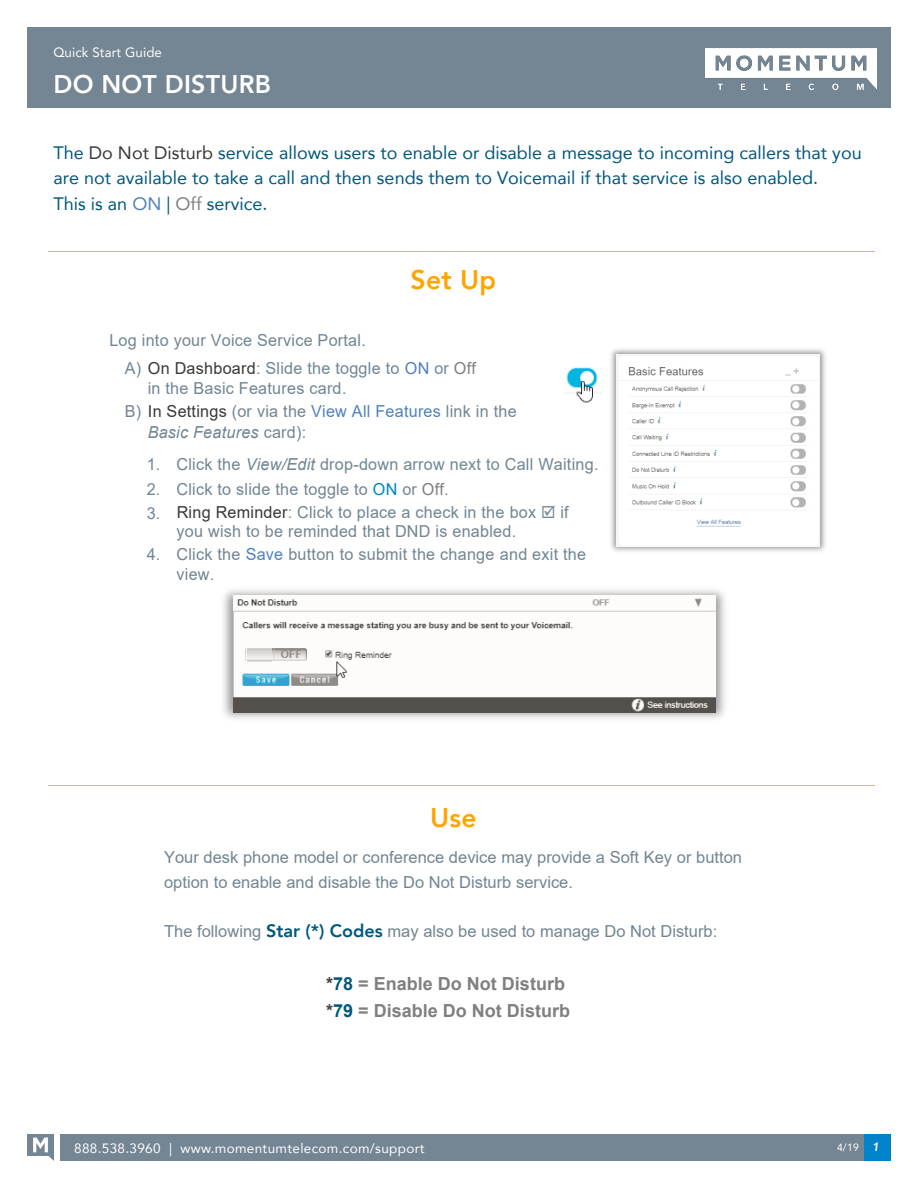
<style>
.page{position:relative;width:918px;height:1188px;background:#fff}
.page>*{position:absolute;margin:0;border:0;box-sizing:border-box;transform-origin:0 0}
.t1{font:800 27px "Avenir";letter-spacing:.01em;color:#ffa400}
.t2{font:800 25.5px "Avenir";letter-spacing:.01em;color:#fff}
.t3{font:18px/25.2px "Avenir";color:#00577d}
.t4{font:700 18px/26.8px "Arial";color:#808080}
.t5{font:16.5px/24.6px "Arial";letter-spacing:.015em;color:#718592}
.t6{font:italic 16.5px "Arial";letter-spacing:.015em;color:#718592}
.t7{font:13.5px "Avenir";letter-spacing:.025em;color:#fff}
.t8{font:10.5px "Avenir";color:#fff}
.s1{color:#383838}
.s2{color:#4f81bd}
.s3{color:#808080}
.s4{font-style:normal}
.s5{font-style:italic}
.s6{color:#0083c8}
.s7{color:#4f81bc}
.s8{font-family:"Avenir";font-weight:800;font-size:18px;color:#00577d}
.s9{color:#00577d}
.s10{font-weight:800;font-style:italic;font-size:12px}
</style>
<div class="page">
<div style="left:27px;top:27px;width:864px;height:81px;background:#748593"></div>
<img style="left:706px;top:48px;width:171px;height:42px">
<div style="left:61px;top:1134px;width:830px;height:27px;background:#748593"></div>
<svg style="left:27px;top:1134px;width:27px;height:27px"></svg>
<div style="left:864px;top:1134px;width:26px;height:27px;background:#0083ca"></div>
<hr style="left:48px;top:785px;width:827px;height:1px;background:#c4d600">
<hr style="left:48px;top:251px;width:827px;height:1px;background:#c4d600">
<img style="left:223px;top:589px;width:502px;height:130px">
<img style="left:234px;top:596px;width:481px;height:117px">
<img style="left:610px;top:349px;width:216px;height:203px">
<img style="left:616px;top:354px;width:204px;height:192px">
<img style="left:566px;top:367px;width:32px;height:36px">
<p class="t7" style="left:54px;top:41px;width:110px">Quick Start Guide</p>
<h2 class="t2" style="left:54px;top:64px;width:219px">DO NOT DISTURB</h2>
<p class="t3" style="left:54px;top:140px;width:810px">The <span class="s1">Do Not Disturb</span> service allows users to enable or disable a message to incoming callers that you are not available to take a call and then sends them to Voicemail if that service is also enabled.<br>This is an <span class="s2">ON</span> | <span class="s3">Off</span> service.</p>
<h1 class="t1" style="left:411px;top:259px;width:87px">Set Up</h1>
<p class="t5" style="left:125px;top:325px;width:353px;line-height:28.8px;text-indent:-15px">Log into your Voice Service Portal.<br>A) <span class="s1">On Dashboard</span>: Slide the toggle to <span class="s2">ON</span> or <span class="s3">Off</span></p>
<p class="t5" style="left:125px;top:377px;width:393px;line-height:23.1px;text-indent:23px">in the Basic Features card.<br>B) <span class="s1">In Settings</span> (or via the <span class="s2">View All Features</span> link in the</p>
<p class="t6" style="left:148px;top:422px;width:160px">Basic Features <span class="s4">card):</span></p>
<p class="t5" style="left:147px;top:452px;width:453px">1. Click the <span class="s5">View/Edit</span> drop-down arrow next to Call Waiting.</p>
<p class="t5" style="left:147px;top:476px;width:304px">2. Click to slide the toggle to <span class="s6">ON</span> or <span class="s3">Off</span>.</p>
<p class="t5" style="left:177px;top:503px;width:394px;line-height:18.8px;text-indent:-30px">3. <span class="s1">Ring Reminder</span>: Click to place a check in the box ☑ if you wish to be reminded that DND is enabled.</p>
<p class="t5" style="left:177px;top:544px;width:411px;line-height:19.8px;text-indent:-30px">4. Click the <span class="s7">Save</span> button to submit the change and exit the view.</p>
<h1 class="t1" style="left:430px;top:797px;width:48px">Use</h1>
<p class="t5" style="left:164px;top:845px;width:579px">Your desk phone model or conference device may provide a Soft Key or button option to enable and disable the Do Not Disturb service.</p>
<p class="t5" style="left:164px;top:919px;width:555px">The following <span class="s8">Star (*) Codes</span> may also be used to manage Do Not Disturb:</p>
<p class="t4" style="left:326px;top:971px;width:245px"><span class="s1">*</span><span class="s9">78</span> = Enable Do Not Disturb <span class="s1">*</span><span class="s9">79</span> = Disable Do Not Disturb</p>
<p class="t7" style="left:74px;top:1137px;width:352px">888.538.3960 | www.momentumtelecom.com/support</p>
<p class="t8" style="left:837px;top:1139px;width:44px">4/19 <span class="s10">1</span></p>
</div>
